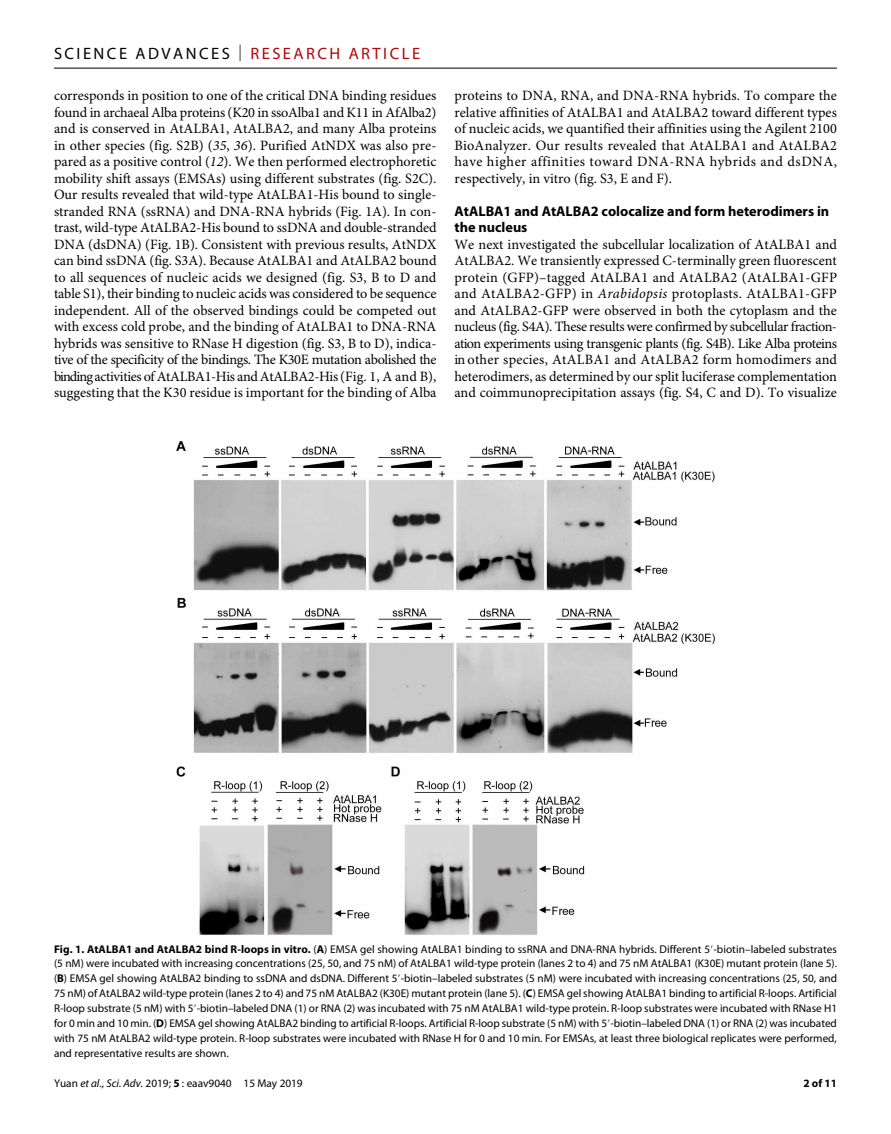
<style>
.page{position:relative;width:891px;height:1134px;background:#fff}
.page>*{position:absolute;margin:0;border:0;box-sizing:border-box;transform-origin:0 0}
.t1{font:16.5px "Myriad Pro";letter-spacing:.15em;color:#000}
.t2{font:14.25px/16.5px "Minion Pro";color:#000;text-align:justify}
.t3{font:700 14.25px/16.5px "Myriad Pro";color:#000}
.t4{font:11.25px/15px "Myriad Pro";color:#000;text-align:justify}
.t5{font:700 11.25px "Myriad Pro";color:#000}
.s1{font-weight:300}
.s2{color:#b10508}
.s3{font-style:italic}
.s4{font-weight:700}
.s5{font-family:"STIX General"}
</style>
<div class="page">
<hr style="left:54px;top:68px;width:783px;height:1px;background:#000">
<img style="left:176px;top:441px;width:539px;height:494px">
<p class="t1" style="left:54px;top:40px;width:368px">SCIENCE ADVANCES <span class="s1">|</span> <span class="s2">RESEARCH ARTICLE</span></p>
<p class="t2" style="left:54px;top:89px;width:384px">corresponds in position to one of the critical DNA binding residues found in archaeal Alba proteins (K20 in ssoAlba1 and K11 in AfAlba2) and is conserved in AtALBA1, AtALBA2, and many Alba proteins in other species (fig. S2B) (<span class="s3">35</span>, <span class="s3">36</span>). Purified AtNDX was also pre&shy;pared as a positive control (<span class="s3">12</span>). We then performed electrophoretic mobility shift assays (EMSAs) using different substrates (fig. S2C).<br>Our results revealed that wild-type AtALBA1-His bound to single&shy;stranded RNA (ssRNA) and DNA-RNA hybrids (Fig. 1A). In con&shy;trast, wild-type AtALBA2-His bound to ssDNA and double-stranded DNA (dsDNA) (Fig. 1B). Consistent with previous results, AtNDX can bind ssDNA (fig. S3A). Because AtALBA1 and AtALBA2 bound to all sequences of nucleic acids we designed (fig. S3, B to D and table S1), their binding to nucleic acids was considered to be sequence independent. All of the observed bindings could be competed out with excess cold probe, and the binding of AtALBA1 to DNA-RNA hybrids was sensitive to RNase H digestion (fig. S3, B to D), indica&shy;tive of the specificity of the bindings. The K30E mutation abolished the binding activities of AtALBA1-His and AtALBA2-His (Fig. 1, A and B), suggesting that the K30 residue is important for the binding of Alba</p>
<p class="t2" style="left:454px;top:89px;width:384px">proteins to DNA, RNA, and DNA-RNA hybrids. To compare the relative affinities of AtALBA1 and AtALBA2 toward different types of nucleic acids, we quantified their affinities using the Agilent 2100<br>BioAnalyzer. Our results revealed that AtALBA1 and AtALBA2 have higher affinities toward DNA-RNA hybrids and dsDNA, respectively, in vitro (fig. S3, E and F).</p>
<p class="t3" style="left:454px;top:201px;width:376px">AtALBA1 and AtALBA2 colocalize and form heterodimers in the nucleus</p>
<p class="t2" style="left:454px;top:237px;width:384px">We next investigated the subcellular localization of AtALBA1 and AtALBA2. We transiently expressed C-terminally green fluorescent protein (GFP)–tagged AtALBA1 and AtALBA2 (AtALBA1-GFP and AtALBA2-GFP) in <span class="s3">Arabidopsis</span> protoplasts. AtALBA1-GFP and AtALBA2-GFP were observed in both the cytoplasm and the nucleus (fig. S4A). These results were confirmed by subcellular fraction&shy;ation experiments using transgenic plants (fig. S4B). Like Alba proteins in other species, AtALBA1 and AtALBA2 form homodimers and heterodimers, as determined by our split luciferase complementation and coimmunoprecipitation assays (fig. S4, C and D). To visualize</p>
<p class="t4" style="left:54px;top:941px;width:785px"><span class="s4">Fig. 1. AtALBA1 and AtALBA2 bind R-loops in vitro.</span> (<span class="s4">A</span>) EMSA gel showing AtALBA1 binding to ssRNA and DNA-RNA hybrids. Different 5<span class="s5">′</span>-biotin–labeled substrates (5 nM) were incubated with increasing concentrations (25, 50, and 75 nM) of AtALBA1 wild-type protein (lanes 2 to 4) and 75 nM AtALBA1 (K30E) mutant protein (lane 5). (<span class="s4">B</span>) EMSA gel showing AtALBA2 binding to ssDNA and dsDNA. Different 5<span class="s5">′</span>-biotin–labeled substrates (5 nM) were incubated with increasing concentrations (25, 50, and 75 nM) of AtALBA2 wild-type protein (lanes 2 to 4) and 75 nM AtALBA2 (K30E) mutant protein (lane 5). (<span class="s4">C</span>) EMSA gel showing AtALBA1 binding to artificial R-loops. Artificial R-loop substrate (5 nM) with 5<span class="s5">′</span>-biotin–labeled DNA (1) or RNA (2) was incubated with 75 nM AtALBA1 wild-type protein. R-loop substrates were incubated with RNase H1 for 0 min and 10 min. (<span class="s4">D</span>) EMSA gel showing AtALBA2 binding to artificial R-loops. Artificial R-loop substrate (5 nM) with 5<span class="s5">′</span>-biotin–labeled DNA (1) or RNA (2) was incubated with 75 nM AtALBA2 wild-type protein. R-loop substrates were incubated with RNase H for 0 and 10 min. For EMSAs, at least three biological replicates were performed, and representative results are shown.</p>
<p class="t4" style="left:54px;top:1076px;width:250px">Yuan <span class="s3">et al</span>., <span class="s3">Sci. Adv.</span> 2019; <span class="s4">5</span> : eaav9040 15 May 2019</p>
<p class="t5" style="left:803px;top:1074px;width:35px">2 of 11</p>
</div>
